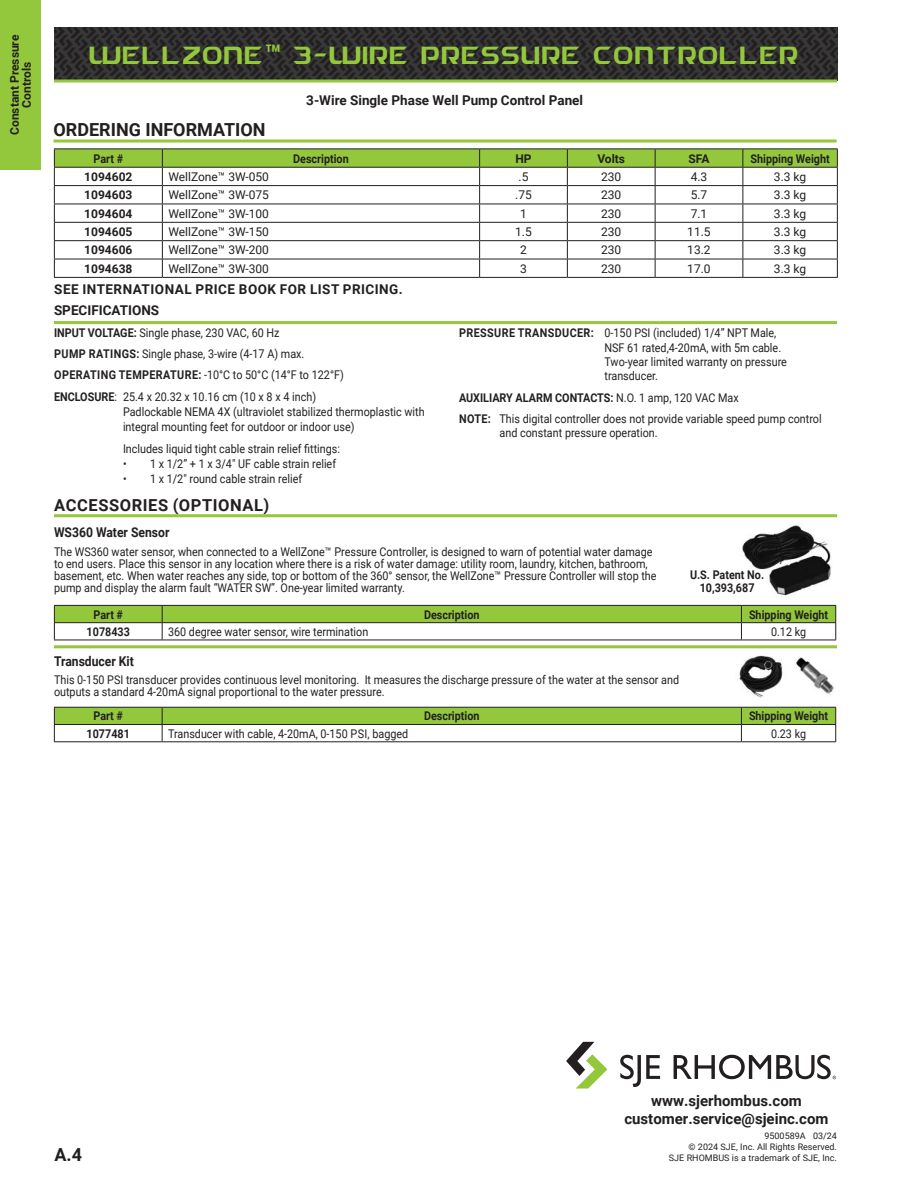
<style>
.page{position:relative;width:918px;height:1188px;background:#fff}
.page>*{position:absolute;margin:0;border:0;box-sizing:border-box;transform-origin:0 0}
.t1{font:27px "HYDRO";letter-spacing:-.05em;color:#94c83c;scale:.75 1}
.t2{font:700 18px "Roboto";color:#231f20}
.t3{font:700 16.5px "Roboto";letter-spacing:.035em;color:#231f20}
.t4{font:700 15px/18px "Roboto";color:#231f20;text-align:center}
.t5{font:700 13.5px "Roboto";color:#231f20}
.t6{font:700 13.5px "Roboto";letter-spacing:.035em;color:#231f20}
.t7{font:700 13.5px "Roboto";color:#231f20;scale:.9 1}
.t8{font:12px/12px "Roboto";color:#231f20;scale:.9 1}
.t9{font:12px "Roboto";color:#231f20}
.t10{font:700 12px/13.5px "Roboto";color:#231f20;text-align:center;scale:.9 1}
.t11{font:700 12px/12px "Roboto";color:#231f20;text-align:center}
.t12{font:9px/10.8px "Roboto";color:#231f20;text-align:right}
.s1{font-family:"Roboto";font-weight:700}
.s2{font-weight:700}
</style>
<div class="page">
<img style="left:54px;top:27px;width:783px;height:52px">
<hr style="left:54px;top:79px;width:783px;height:3px;background:#94c83c">
<div style="left:0;top:0;width:41px;height:170px;background:#94c83c"></div>
<svg style="left:620px;top:1055px;width:40px;height:32px"></svg>
<svg style="left:566px;top:1042px;width:41px;height:47px"></svg>
<svg style="left:674px;top:1055px;width:162px;height:24px"></svg>
<hr style="left:54px;top:140px;width:783px;height:3px;background:#94c83c">
<hr style="left:54px;top:321px;width:783px;height:3px;background:#94c83c">
<img style="left:742px;top:525px;width:90px;height:71px">
<svg style="left:54px;top:605px;width:782px;height:35px"></svg>
<hr style="left:54px;top:640px;width:108px;height:1px;background:#231f20">
<hr style="left:162px;top:640px;width:579px;height:1px;background:#231f20">
<hr style="left:741px;top:640px;width:95px;height:1px;background:#231f20">
<hr style="left:54px;top:645px;width:783px;height:3px;background:#94c83c">
<svg style="left:54px;top:707px;width:782px;height:34px"></svg>
<hr style="left:54px;top:741px;width:108px;height:1px;background:#231f20">
<hr style="left:162px;top:741px;width:579px;height:1px;background:#231f20">
<hr style="left:741px;top:741px;width:95px;height:1px;background:#231f20">
<img style="left:738px;top:655px;width:96px;height:43px">
<hr style="left:54px;top:514px;width:783px;height:3px;background:#94c83c">
<hr style="left:54px;top:277px;width:108px;height:1px;background:#231f20">
<hr style="left:162px;top:277px;width:318px;height:1px;background:#231f20">
<hr style="left:480px;top:277px;width:87px;height:1px;background:#231f20">
<hr style="left:567px;top:277px;width:88px;height:1px;background:#231f20">
<hr style="left:655px;top:277px;width:88px;height:1px;background:#231f20">
<hr style="left:743px;top:277px;width:95px;height:1px;background:#231f20">
<hr style="left:54px;top:148px;width:108px;height:1px;background:#231f20">
<hr style="left:162px;top:148px;width:318px;height:1px;background:#231f20">
<hr style="left:480px;top:148px;width:87px;height:1px;background:#231f20">
<hr style="left:567px;top:148px;width:88px;height:1px;background:#231f20">
<hr style="left:655px;top:148px;width:88px;height:1px;background:#231f20">
<hr style="left:743px;top:148px;width:95px;height:1px;background:#231f20">
<svg style="left:54px;top:149px;width:784px;height:128px"></svg>
<hr style="left:54px;top:167px;width:108px;height:1px;background:#231f20">
<hr style="left:162px;top:167px;width:318px;height:1px;background:#231f20">
<hr style="left:480px;top:167px;width:87px;height:1px;background:#231f20">
<hr style="left:567px;top:167px;width:88px;height:1px;background:#231f20">
<hr style="left:655px;top:167px;width:88px;height:1px;background:#231f20">
<hr style="left:743px;top:167px;width:95px;height:1px;background:#231f20">
<p class="t11" style="left:9px;top:135px;width:102px;rotate:-90deg">Constant Pressure<br>Controls</p>
<h1 class="t1" style="left:90px;top:39px;width:950px">WELLZONE<span class="s1">™</span> 3-WIRE PRESSURE CONTROLLER</h1>
<h2 class="t2" style="left:54px;top:122px;width:214px">ORDERING INFORMATION</h2>
<p class="t5" style="left:306px;top:94px;width:278px">3-Wire Single Phase Well Pump Control Panel</p>
<p class="t10" style="left:94px;top:152px;width:34px">Part #</p>
<p class="t10" style="left:293px;top:152px;width:63px">Description</p>
<p class="t11" style="left:515px;top:153px;width:18px">HP</p>
<p class="t11" style="left:597px;top:153px;width:29px">Volts</p>
<p class="t11" style="left:689px;top:153px;width:22px">SFA</p>
<p class="t10" style="left:750px;top:152px;width:90px">Shipping Weight</p>
<p class="t11" style="left:84px;top:172px;width:50px">1094602</p>
<p class="t9" style="left:168px;top:171px;width:102px">WellZone™ 3W-050</p>
<p class="t9" style="left:519px;top:171px;width:11px">.5</p>
<p class="t9" style="left:601px;top:171px;width:22px">230</p>
<p class="t9" style="left:691px;top:171px;width:18px">4.3</p>
<p class="t9" style="left:774px;top:171px;width:34px">3.3 kg</p>
<p class="t11" style="left:84px;top:190px;width:50px">1094603</p>
<p class="t9" style="left:168px;top:190px;width:102px">WellZone™ 3W-075</p>
<p class="t9" style="left:515px;top:190px;width:18px">.75</p>
<p class="t9" style="left:601px;top:190px;width:22px">230</p>
<p class="t9" style="left:691px;top:190px;width:18px">5.7</p>
<p class="t9" style="left:774px;top:190px;width:34px">3.3 kg</p>
<p class="t11" style="left:84px;top:208px;width:50px">1094604</p>
<p class="t9" style="left:168px;top:208px;width:102px">WellZone™ 3W-100</p>
<p class="t9" style="left:520px;top:208px;width:8px">1</p>
<p class="t9" style="left:601px;top:208px;width:22px">230</p>
<p class="t9" style="left:691px;top:208px;width:18px">7.1</p>
<p class="t9" style="left:774px;top:208px;width:34px">3.3 kg</p>
<p class="t11" style="left:84px;top:227px;width:50px">1094605</p>
<p class="t9" style="left:168px;top:226px;width:102px">WellZone™ 3W-150</p>
<p class="t9" style="left:515px;top:226px;width:18px">1.5</p>
<p class="t9" style="left:601px;top:226px;width:22px">230</p>
<p class="t9" style="left:687px;top:226px;width:25px">11.5</p>
<p class="t9" style="left:774px;top:226px;width:34px">3.3 kg</p>
<p class="t11" style="left:84px;top:245px;width:50px">1094606</p>
<p class="t9" style="left:168px;top:245px;width:102px">WellZone™ 3W-200</p>
<p class="t9" style="left:520px;top:245px;width:8px">2</p>
<p class="t9" style="left:601px;top:245px;width:22px">230</p>
<p class="t9" style="left:687px;top:245px;width:25px">13.2</p>
<p class="t9" style="left:774px;top:245px;width:34px">3.3 kg</p>
<p class="t11" style="left:84px;top:263px;width:50px">1094638</p>
<p class="t9" style="left:168px;top:263px;width:102px">WellZone™ 3W-300</p>
<p class="t9" style="left:520px;top:263px;width:8px">3</p>
<p class="t9" style="left:601px;top:263px;width:22px">230</p>
<p class="t9" style="left:687px;top:263px;width:25px">17.0</p>
<p class="t9" style="left:774px;top:263px;width:34px">3.3 kg</p>
<p class="t6" style="left:54px;top:283px;width:350px">SEE INTERNATIONAL PRICE BOOK FOR LIST PRICING.</p>
<p class="t5" style="left:54px;top:305px;width:107px">SPECIFICATIONS</p>
<p class="t8" style="left:54px;top:323px;width:323px;line-height:21.3px"><span class="s2">INPUT VOLTAGE:</span> Single phase, 230 VAC, 60 Hz<br><span class="s2">PUMP RATINGS:</span> Single phase, 3-wire (4-17 A) max.<br><span class="s2">OPERATING TEMPERATURE:</span> -10°C to 50°C (14°F to 122°F)<br><span class="s2">ENCLOSURE</span>: 25.4 x 20.32 x 10.16 cm (10 x 8 x 4 inch)</p>
<p class="t8" style="left:123px;top:405px;width:337px;line-height:15px">Padlockable NEMA 4X (ultraviolet stabilized thermoplastic with integral mounting feet for outdoor or indoor use)</p>
<p class="t8" style="left:123px;top:442px;width:243px">Includes liquid tight cable strain relief fittings:</p>
<p class="t8" style="left:123px;top:459px;width:238px">• 1 x 1/2” + 1 x 3/4" UF cable strain relief</p>
<p class="t8" style="left:123px;top:474px;width:201px">• 1 x 1/2" round cable strain relief</p>
<h3 class="t3" style="left:54px;top:498px;width:216px">ACCESSORIES (OPTIONAL)</h3>
<p class="t8" style="left:605px;top:327px;width:204px;line-height:14.4px;text-indent:-145px"><span class="s2">PRESSURE TRANSDUCER:</span> 0-150 PSI (included) 1/4” NPT Male, NSF 61 rated,4-20mA, with 5m cable.<br>Two-year limited warranty on pressure transducer.</p>
<p class="t8" style="left:459px;top:388px;width:404px;line-height:21.1px"><span class="s2">AUXILIARY ALARM CONTACTS:</span> N.O. 1 amp, 120 VAC Max<br><span class="s2">NOTE:</span> This digital controller does not provide variable speed pump control</p>
<p class="t8" style="left:500px;top:428px;width:177px">and constant pressure operation.</p>
<p class="t7" style="left:54px;top:526px;width:130px">WS360 Water Sensor</p>
<p class="t8" style="left:54px;top:546px;width:671px">The WS360 water sensor, when connected to a WellZone™ Pressure Controller, is designed to warn of potential water damage to end users. Place this sensor in any location where there is a risk of water damage: utility room, laundry, kitchen, bathroom, basement, etc. When water reaches any side, top or bottom of the 360° sensor, the WellZone™ Pressure Controller will stop the pump and display the alarm fault “WATER SW”. One-year limited warranty.</p>
<p class="t10" style="left:690px;top:569px;width:84px">U.S. Patent No.<br>10,393,687</p>
<p class="t10" style="left:93px;top:608px;width:34px">Part #</p>
<p class="t10" style="left:424px;top:608px;width:63px">Description</p>
<p class="t10" style="left:749px;top:608px;width:89px">Shipping Weight</p>
<p class="t10" style="left:87px;top:626px;width:50px">1078433</p>
<p class="t8" style="left:168px;top:626px;width:224px">360 degree water sensor, wire termination</p>
<p class="t8" style="left:771px;top:626px;width:40px">0.12 kg</p>
<p class="t7" style="left:54px;top:655px;width:90px">Transducer Kit</p>
<p class="t8" style="left:54px;top:675px;width:696px">This 0-150 PSI transducer provides continuous level monitoring. It measures the discharge pressure of the water at the sensor and outputs a standard 4-20mA signal proportional to the water pressure.</p>
<p class="t10" style="left:93px;top:710px;width:34px">Part #</p>
<p class="t10" style="left:424px;top:710px;width:63px">Description</p>
<p class="t10" style="left:749px;top:710px;width:89px">Shipping Weight</p>
<p class="t10" style="left:87px;top:728px;width:50px">1077481</p>
<p class="t8" style="left:168px;top:728px;width:268px">Transducer with cable, 4-20mA, 0-150 PSI, bagged</p>
<p class="t8" style="left:771px;top:728px;width:40px">0.23 kg</p>
<h2 class="t2" style="left:54px;top:1147px;width:29px">A.4</h2>
<p class="t4" style="left:624px;top:1093px;width:206px">www.sjerhombus.com customer.service@sjeinc.com</p>
<p class="t12" style="left:669px;top:1131px;width:170px">9500589A 03/24<br>© 2024 SJE, Inc. All Rights Reserved.<br>SJE RHOMBUS is a trademark of SJE, Inc.</p>
</div>
